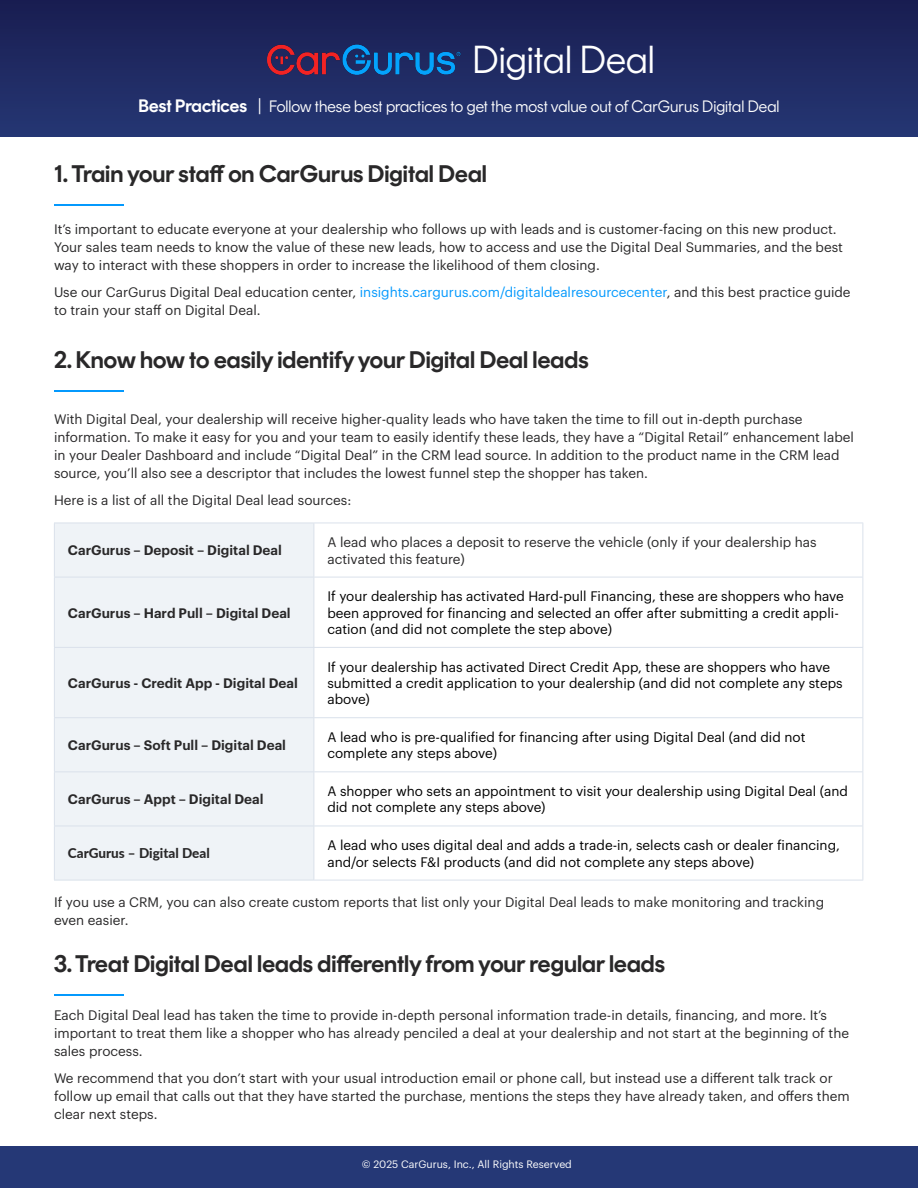
<style>
.page{position:relative;width:918px;height:1188px;background:#fff}
.page>*{position:absolute;margin:0;border:0;box-sizing:border-box;transform-origin:0 0}
.t1{font:300 39px "Rund Display";color:#fff}
.t2{font:600 24px "Rund Display";color:#292829}
.t3{font:300 16.5px "Rund Display";color:#fff}
.t4{font:13.5px/18px "Graphik";color:#292829}
.t5{font:13.5px/16.2px "Graphik";color:#000}
.t6{font:600 13.5px "Graphik";color:#292829}
.t7{font:800 13.5px "Lato";color:#292829}
.t8{font:10.5px "Graphik";color:#fff}
.s1{font-weight:600;font-size:18px}
.s2{font-size:18px}
.s3{color:#0499fd}
</style>
<div class="page">
<div style="left:0;top:0;width:918px;height:136px;background:linear-gradient(to bottom,#191d51,#253673)"></div>
<hr style="left:54px;top:204px;width:69px;height:2px;background:#0499fd">
<div style="left:55px;top:524px;width:259px;height:356px;background:#eff3f7"></div>
<hr style="left:54px;top:523px;width:260px;height:1px;background:#dae1eb">
<hr style="left:54px;top:523px;width:1px;height:54px;background:#dae1eb">
<hr style="left:314px;top:523px;width:549px;height:1px;background:#dae1eb">
<hr style="left:314px;top:523px;width:1px;height:54px;background:#dae1eb">
<hr style="left:862px;top:523px;width:1px;height:54px;background:#dae1eb">
<hr style="left:54px;top:577px;width:260px;height:1px;background:#dae1eb">
<hr style="left:54px;top:577px;width:1px;height:70px;background:#dae1eb">
<hr style="left:314px;top:577px;width:549px;height:1px;background:#dae1eb">
<hr style="left:314px;top:577px;width:1px;height:70px;background:#dae1eb">
<hr style="left:862px;top:577px;width:1px;height:70px;background:#dae1eb">
<hr style="left:54px;top:647px;width:260px;height:1px;background:#dae1eb">
<hr style="left:54px;top:648px;width:1px;height:69px;background:#dae1eb">
<hr style="left:314px;top:647px;width:549px;height:1px;background:#dae1eb">
<hr style="left:314px;top:648px;width:1px;height:69px;background:#dae1eb">
<hr style="left:862px;top:648px;width:1px;height:69px;background:#dae1eb">
<hr style="left:54px;top:717px;width:260px;height:1px;background:#dae1eb">
<hr style="left:54px;top:718px;width:1px;height:53px;background:#dae1eb">
<hr style="left:314px;top:717px;width:549px;height:1px;background:#dae1eb">
<hr style="left:314px;top:718px;width:1px;height:53px;background:#dae1eb">
<hr style="left:862px;top:718px;width:1px;height:53px;background:#dae1eb">
<hr style="left:54px;top:771px;width:260px;height:1px;background:#dae1eb">
<hr style="left:54px;top:772px;width:1px;height:54px;background:#dae1eb">
<hr style="left:314px;top:771px;width:549px;height:1px;background:#dae1eb">
<hr style="left:314px;top:772px;width:1px;height:54px;background:#dae1eb">
<hr style="left:862px;top:772px;width:1px;height:54px;background:#dae1eb">
<hr style="left:54px;top:826px;width:260px;height:1px;background:#dae1eb">
<hr style="left:54px;top:826px;width:1px;height:54px;background:#dae1eb">
<hr style="left:314px;top:826px;width:549px;height:1px;background:#dae1eb">
<hr style="left:314px;top:826px;width:1px;height:54px;background:#dae1eb">
<hr style="left:862px;top:826px;width:1px;height:54px;background:#dae1eb">
<hr style="left:54px;top:880px;width:260px;height:1px;background:#dae1eb">
<hr style="left:314px;top:880px;width:549px;height:1px;background:#dae1eb">
<img style="left:267px;top:43px;width:194px;height:42px">
<div style="left:0;top:1147px;width:918px;height:41px;background:#253876"></div>
<hr style="left:54px;top:390px;width:69px;height:2px;background:#0499fd">
<hr style="left:54px;top:994px;width:69px;height:2px;background:#0499fd">
<h1 class="t1" style="left:473px;top:38px;width:184px">Digital Deal</h1>
<p class="t3" style="left:138px;top:97px;width:643px"><span class="s1">Best Practices</span> <span class="s2">|</span> Follow these best practices to get the most value out of CarGurus Digital Deal</p>
<h2 class="t2" style="left:54px;top:159px;width:435px">1. Train your staff on CarGurus Digital Deal</h2>
<p class="t4" style="left:54px;top:219px;width:791px">It’s important to educate everyone at your dealership who follows up with leads and is customer-facing on this new product.<br>Your sales team needs to know the value of these new leads, how to access and use the Digital Deal Summaries, and the best way to interact with these shoppers in order to increase the likelihood of them closing.</p>
<p class="t4" style="left:54px;top:282px;width:798px">Use our CarGurus Digital Deal education center, <span class="s3">insights.cargurus.com/digitaldealresourcecenter</span>, and this best practice guide to train your staff on Digital Deal.</p>
<h2 class="t2" style="left:54px;top:345px;width:536px">2. Know how to easily identify your Digital Deal leads</h2>
<p class="t4" style="left:54px;top:409px;width:801px">With Digital Deal, your dealership will receive higher-quality leads who have taken the time to fill out in-depth purchase information. To make it easy for you and your team to easily identify these leads, they have a “Digital Retail” enhancement label in your Dealer Dashboard and include “Digital Deal” in the CRM lead source. In addition to the product name in the CRM lead source, you’ll also see a descriptor that includes the lowest funnel step the shopper has taken.</p>
<p class="t4" style="left:54px;top:490px;width:299px">Here is a list of all the Digital Deal lead sources:</p>
<p class="t6" style="left:68px;top:540px;width:216px">CarGurus – Deposit – Digital Deal</p>
<p class="t4" style="left:327px;top:533px;width:491px;line-height:16.2px">A lead who places a deposit to reserve the vehicle (only if your dealership has activated this feature)</p>
<p class="t6" style="left:68px;top:602px;width:224px">CarGurus – Hard Pull – Digital Deal</p>
<p class="t6" style="left:68px;top:673px;width:231px">CarGurus - Credit App - Digital Deal</p>
<p class="t5" style="left:327px;top:587px;width:518px">If your dealership has activated Hard-pull Financing, these are shoppers who have been approved for financing and selected an offer after submitting a credit appli&shy;cation (and did not complete the step above)</p>
<p class="t5" style="left:327px;top:658px;width:517px">If your dealership has activated Direct Credit App, these are shoppers who have submitted a credit application to your dealership (and did not complete any steps above)</p>
<p class="t6" style="left:68px;top:735px;width:220px">CarGurus – Soft Pull – Digital Deal</p>
<p class="t5" style="left:327px;top:728px;width:480px">A lead who is pre-qualified for financing after using Digital Deal (and did not complete any steps above)</p>
<p class="t6" style="left:68px;top:789px;width:197px">CarGurus – Appt – Digital Deal</p>
<p class="t5" style="left:327px;top:782px;width:522px">A shopper who sets an appointment to visit your dealership using Digital Deal (and did not complete any steps above)</p>
<p class="t7" style="left:68px;top:844px;width:143px">CarGurus – Digital Deal</p>
<p class="t5" style="left:327px;top:836px;width:514px">A lead who uses digital deal and adds a trade-in, selects cash or dealer financing, and/or selects F&amp;I products (and did not complete any steps above)</p>
<p class="t4" style="left:54px;top:892px;width:772px">If you use a CRM, you can also create custom reports that list only your Digital Deal leads to make monitoring and tracking even easier.</p>
<h2 class="t2" style="left:54px;top:949px;width:612px">3. Treat Digital Deal leads differently from your regular leads</h2>
<p class="t4" style="left:54px;top:1005px;width:797px">Each Digital Deal lead has taken the time to provide in-depth personal information trade-in details, financing, and more. It’s important to treat them like a shopper who has already penciled a deal at your dealership and not start at the beginning of the sales process.</p>
<p class="t4" style="left:54px;top:1068px;width:797px">We recommend that you don’t start with your usual introduction email or phone call, but instead use a different talk track or follow up email that calls out that they have started the purchase, mentions the steps they have already taken, and offers them clear next steps.</p>
<p class="t8" style="left:362px;top:1157px;width:212px">© 2025 CarGurus, Inc., All Rights Reserved</p>
</div>
